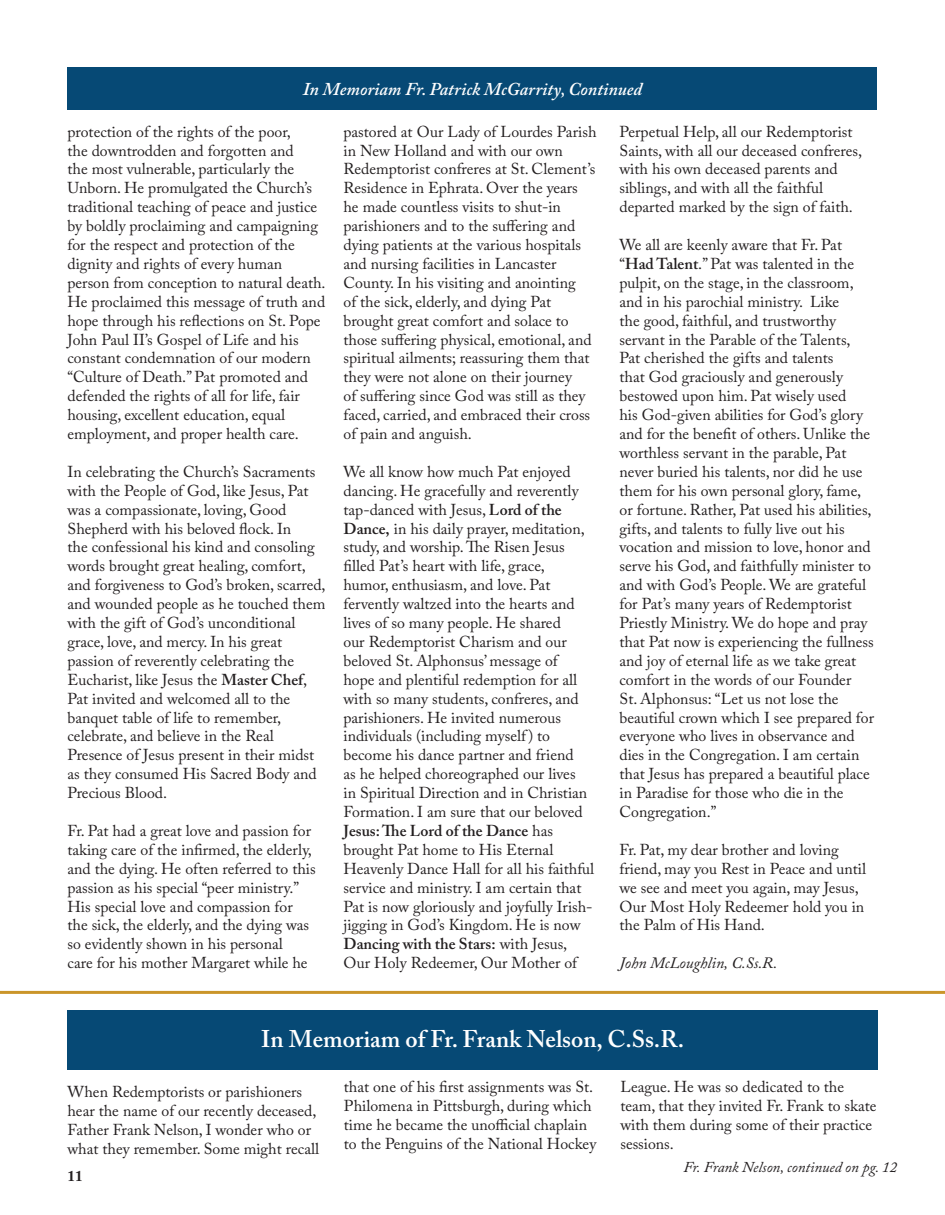
<style>
.page{position:relative;width:945px;height:1215px;background:#fff}
.page>*{position:absolute;margin:0;border:0;box-sizing:border-box;transform-origin:0 0}
.t1{font:600 24px "Adobe Caslon Pro";color:#fff}
.t2{font:italic 600 18px "Adobe Caslon Pro";color:#fff}
.Paragraph_Style_2{font:15.75px/18.9px "Adobe Caslon Pro";color:#231f20}
.Paragraph_Style_2-2{font:italic 15.75px "Adobe Caslon Pro";color:#231f20}
.Paragraph_Style_1{font:italic 15px "Adobe Caslon Pro";color:#231f20}
.t3{font:700 15px "Adobe Caslon Pro";color:#231f20}
.s1{font-weight:600}
</style>
<div class="page">
<div style="left:68px;top:68px;width:810px;height:42px;background:#064975"></div>
<hr style="left:0;top:991px;width:945px;height:3px;background:#ca952a">
<div style="left:68px;top:1011px;width:810px;height:59px;background:#064975"></div>
<p class="t2" style="left:303px;top:78px;width:341px">In Memoriam Fr. Patrick McGarrity, Continued</p>
<p class="Paragraph_Style_2" style="left:68px;top:122px;width:260px">protection of the rights of the poor,<br>the downtrodden and forgotten and<br>the most vulnerable, particularly the Unborn. He promulgated the Church’s traditional teaching of peace and justice by boldly proclaiming and campaigning for the respect and protection of the dignity and rights of every human person from conception to natural death.<br>He proclaimed this message of truth and hope through his reflections on St. Pope John Paul II’s Gospel of Life and his constant condemnation of our modern “Culture of Death.” Pat promoted and defended the rights of all for life, fair housing, excellent education, equal employment, and proper health care.</p>
<p class="Paragraph_Style_2" style="left:68px;top:462px;width:260px">In celebrating the Church’s Sacraments with the People of God, like Jesus, Pat was a compassionate, loving, Good Shepherd with his beloved flock. In<br>the confessional his kind and consoling words brought great healing, comfort, and forgiveness to God’s broken, scarred, and wounded people as he touched them with the gift of God’s unconditional grace, love, and mercy. In his great passion of reverently celebrating the Eucharist, like Jesus the <span class="s1">Master Chef</span>, Pat invited and welcomed all to the banquet table of life to remember, celebrate, and believe in the Real Presence of Jesus present in their midst as they consumed His Sacred Body and Precious Blood.</p>
<p class="Paragraph_Style_2" style="left:68px;top:821px;width:250px">Fr. Pat had a great love and passion for taking care of the infirmed, the elderly, and the dying. He often referred to this passion as his special “peer ministry.” His special love and compassion for the sick, the elderly, and the dying was so evidently shown in his personal<br>care for his mother Margaret while he</p>
<p class="Paragraph_Style_2" style="left:344px;top:122px;width:255px">pastored at Our Lady of Lourdes Parish in New Holland and with our own Redemptorist confreres at St. Clement’s Residence in Ephrata. Over the years he made countless visits to shut-in parishioners and to the suffering and dying patients at the various hospitals and nursing facilities in Lancaster County. In his visiting and anointing<br>of the sick, elderly, and dying Pat brought great comfort and solace to those suffering physical, emotional, and spiritual ailments; reassuring them that they were not alone on their journey<br>of suffering since God was still as they faced, carried, and embraced their cross of pain and anguish.</p>
<p class="Paragraph_Style_2" style="left:344px;top:462px;width:252px">We all know how much Pat enjoyed dancing. He gracefully and reverently tap-danced with Jesus, <span class="s1">Lord of the Dance,</span> in his daily prayer, meditation, study, and worship. The Risen Jesus filled Pat’s heart with life, grace, humor, enthusiasm, and love. Pat fervently waltzed into the hearts and lives of so many people. He shared<br>our Redemptorist Charism and our beloved St. Alphonsus’ message of<br>hope and plentiful redemption for all with so many students, confreres, and parishioners. He invited numerous individuals (including myself ) to become his dance partner and friend<br>as he helped choreographed our lives<br>in Spiritual Direction and in Christian Formation. I am sure that our beloved <span class="s1">Jesus: The Lord of the Dance</span> has brought Pat home to His Eternal Heavenly Dance Hall for all his faithful service and ministry. I am certain that Pat is now gloriously and joyfully Irish&shy;jigging in God’s Kingdom. He is now <span class="s1">Dancing with the Stars:</span> with Jesus, Our Holy Redeemer, Our Mother of</p>
<p class="Paragraph_Style_2" style="left:620px;top:122px;width:244px">Perpetual Help, all our Redemptorist Saints, with all our deceased confreres, with his own deceased parents and siblings, and with all the faithful departed marked by the sign of faith.</p>
<p class="Paragraph_Style_2" style="left:620px;top:235px;width:256px">We all are keenly aware that Fr. Pat “<span class="s1">Had Talent</span>.” Pat was talented in the pulpit, on the stage, in the classroom, and in his parochial ministry. Like<br>the good, faithful, and trustworthy servant in the Parable of the Talents, Pat cherished the gifts and talents<br>that God graciously and generously bestowed upon him. Pat wisely used<br>his God-given abilities for God’s glory and for the benefit of others. Unlike the worthless servant in the parable, Pat never buried his talents, nor did he use them for his own personal glory, fame, or fortune. Rather, Pat used his abilities, gifts, and talents to fully live out his vocation and mission to love, honor and serve his God, and faithfully minister to and with God’s People. We are grateful for Pat’s many years of Redemptorist Priestly Ministry. We do hope and pray that Pat now is experiencing the fullness and joy of eternal life as we take great comfort in the words of our Founder<br>St. Alphonsus: “Let us not lose the beautiful crown which I see prepared for everyone who lives in observance and dies in the Congregation. I am certain that Jesus has prepared a beautiful place in Paradise for those who die in the Congregation.”</p>
<p class="Paragraph_Style_2" style="left:620px;top:840px;width:248px">Fr. Pat, my dear brother and loving friend, may you Rest in Peace and until we see and meet you again, may Jesus,<br>Our Most Holy Redeemer hold you in the Palm of His Hand.</p>
<p class="Paragraph_Style_2-2" style="left:620px;top:954px;width:159px">John McLoughlin, C.Ss.R.</p>
<p class="t1" style="left:261px;top:1024px;width:425px">In Memoriam of Fr. Frank Nelson, C.Ss.R.</p>
<p class="Paragraph_Style_2" style="left:68px;top:1082px;width:253px">When Redemptorists or parishioners hear the name of our recently deceased, Father Frank Nelson, I wonder who or what they remember. Some might recall</p>
<p class="Paragraph_Style_2" style="left:344px;top:1078px;width:254px">that one of his first assignments was St.<br>Philomena in Pittsburgh, during which time he became the unofficial chaplain to the Penguins of the National Hockey</p>
<p class="Paragraph_Style_2" style="left:620px;top:1078px;width:258px">League. He was so dedicated to the team, that they invited Fr. Frank to skate with them during some of their practice sessions.</p>
<p class="Paragraph_Style_1" style="left:683px;top:1158px;width:215px">Fr. Frank Nelson, continued on pg. 12</p>
<p class="t3" style="left:68px;top:1167px;width:16px">11</p>
</div>
